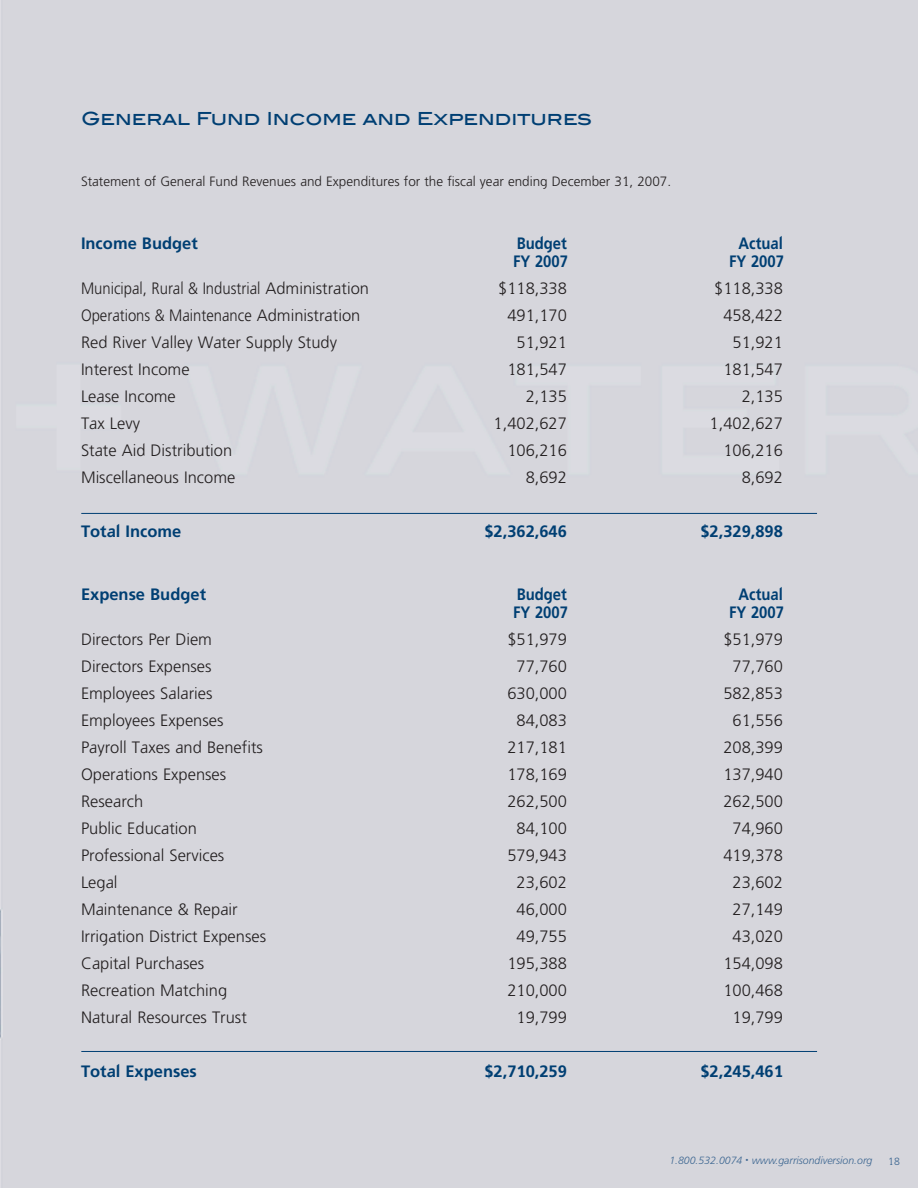
<style>
.page{position:relative;width:918px;height:1188px;background:#fff}
.page>*{position:absolute;margin:0;border:0;box-sizing:border-box;transform-origin:0 0}
.t1{font:18px "Blair Md ITCTT Medium";color:#003f73}
.t2{font:300 16.5px "Freeway";color:#231f20}
.t3{font:16.5px "Freeway Demi";color:#003f73}
.t4{font:300 16.5px "Freeway";color:#231f20;scale:.9 1}
.t5{font:16.5px "Freeway Demi";color:#003f73;scale:.9 1}
.t6{font:300 13.5px "Freeway";color:#231f20}
.t7{font:italic 300 10.5px "Frutiger";color:#3c6691}
.t8{font:300 10.5px "Freeway";color:#3c6691}
.s1{font-size:6px}
</style>
<div class="page">
<hr style="left:81px;top:513px;width:736px;height:1px;background:#003f73">
<hr style="left:81px;top:1051px;width:736px;height:1px;background:#003f73">
<p class="t1" style="left:81px;top:109px;width:512px">General Fund Income and Expenditures</p>
<p class="t6" style="left:81px;top:175px;width:592px">Statement of General Fund Revenues and Expenditures for the fiscal year ending December 31, 2007.</p>
<p class="t3" style="left:81px;top:236px;width:118px">Income Budget</p>
<p class="t5" style="left:517px;top:236px;width:57px">Budget</p>
<p class="t5" style="left:738px;top:236px;width:51px">Actual</p>
<p class="t5" style="left:513px;top:254px;width:62px">FY 2007</p>
<p class="t5" style="left:729px;top:254px;width:62px">FY 2007</p>
<p class="t4" style="left:81px;top:281px;width:322px">Municipal, Rural &amp; Industrial Administration</p>
<p class="t2" style="left:498px;top:281px;width:70px">$118,338</p>
<p class="t2" style="left:714px;top:281px;width:70px">$118,338</p>
<p class="t4" style="left:81px;top:308px;width:312px">Operations &amp; Maintenance Administration</p>
<p class="t2" style="left:507px;top:308px;width:61px">491,170</p>
<p class="t2" style="left:723px;top:308px;width:61px">458,422</p>
<p class="t2" style="left:81px;top:335px;width:258px">Red River Valley Water Supply Study</p>
<p class="t2" style="left:517px;top:335px;width:52px">51,921</p>
<p class="t2" style="left:733px;top:335px;width:52px">51,921</p>
<p class="t2" style="left:81px;top:362px;width:110px">Interest Income</p>
<p class="t2" style="left:507px;top:362px;width:61px">181,547</p>
<p class="t2" style="left:723px;top:362px;width:61px">181,547</p>
<p class="t2" style="left:81px;top:389px;width:96px">Lease Income</p>
<p class="t2" style="left:526px;top:389px;width:43px">2,135</p>
<p class="t2" style="left:742px;top:389px;width:43px">2,135</p>
<p class="t2" style="left:81px;top:416px;width:61px">Tax Levy</p>
<p class="t2" style="left:494px;top:416px;width:75px">1,402,627</p>
<p class="t2" style="left:710px;top:416px;width:75px">1,402,627</p>
<p class="t2" style="left:81px;top:443px;width:153px">State Aid Distribution</p>
<p class="t2" style="left:507px;top:443px;width:61px">106,216</p>
<p class="t2" style="left:723px;top:443px;width:61px">106,216</p>
<p class="t2" style="left:81px;top:470px;width:156px">Miscellaneous Income</p>
<p class="t2" style="left:526px;top:470px;width:43px">8,692</p>
<p class="t2" style="left:742px;top:470px;width:43px">8,692</p>
<p class="t3" style="left:81px;top:524px;width:102px">Total Income</p>
<p class="t3" style="left:484px;top:524px;width:84px">$2,362,646</p>
<p class="t3" style="left:700px;top:524px;width:84px">$2,329,898</p>
<p class="t3" style="left:81px;top:587px;width:127px">Expense Budget</p>
<p class="t5" style="left:517px;top:587px;width:57px">Budget</p>
<p class="t5" style="left:738px;top:587px;width:51px">Actual</p>
<p class="t5" style="left:513px;top:605px;width:62px">FY 2007</p>
<p class="t5" style="left:729px;top:605px;width:62px">FY 2007</p>
<p class="t2" style="left:81px;top:632px;width:133px">Directors Per Diem</p>
<p class="t2" style="left:507px;top:632px;width:61px">$51,979</p>
<p class="t2" style="left:723px;top:632px;width:61px">$51,979</p>
<p class="t2" style="left:81px;top:659px;width:132px">Directors Expenses</p>
<p class="t2" style="left:517px;top:659px;width:52px">77,760</p>
<p class="t2" style="left:733px;top:659px;width:52px">77,760</p>
<p class="t2" style="left:81px;top:686px;width:133px">Employees Salaries</p>
<p class="t2" style="left:507px;top:686px;width:61px">630,000</p>
<p class="t2" style="left:723px;top:686px;width:61px">582,853</p>
<p class="t2" style="left:81px;top:713px;width:144px">Employees Expenses</p>
<p class="t2" style="left:517px;top:713px;width:52px">84,083</p>
<p class="t2" style="left:733px;top:713px;width:52px">61,556</p>
<p class="t2" style="left:81px;top:740px;width:183px">Payroll Taxes and Benefits</p>
<p class="t2" style="left:507px;top:740px;width:61px">217,181</p>
<p class="t2" style="left:723px;top:740px;width:61px">208,399</p>
<p class="t2" style="left:81px;top:767px;width:147px">Operations Expenses</p>
<p class="t2" style="left:507px;top:767px;width:61px">178,169</p>
<p class="t2" style="left:723px;top:767px;width:61px">137,940</p>
<p class="t2" style="left:81px;top:794px;width:64px">Research</p>
<p class="t2" style="left:507px;top:794px;width:61px">262,500</p>
<p class="t2" style="left:723px;top:794px;width:61px">262,500</p>
<p class="t2" style="left:81px;top:821px;width:117px">Public Education</p>
<p class="t2" style="left:517px;top:821px;width:52px">84,100</p>
<p class="t2" style="left:733px;top:821px;width:52px">74,960</p>
<p class="t2" style="left:81px;top:848px;width:145px">Professional Services</p>
<p class="t2" style="left:507px;top:848px;width:61px">579,943</p>
<p class="t2" style="left:723px;top:848px;width:61px">419,378</p>
<p class="t2" style="left:81px;top:875px;width:38px">Legal</p>
<p class="t2" style="left:517px;top:875px;width:52px">23,602</p>
<p class="t2" style="left:733px;top:875px;width:52px">23,602</p>
<p class="t2" style="left:81px;top:902px;width:158px">Maintenance &amp; Repair</p>
<p class="t2" style="left:517px;top:902px;width:52px">46,000</p>
<p class="t2" style="left:733px;top:902px;width:52px">27,149</p>
<p class="t2" style="left:81px;top:929px;width:187px">Irrigation District Expenses</p>
<p class="t2" style="left:517px;top:929px;width:52px">49,755</p>
<p class="t2" style="left:733px;top:929px;width:52px">43,020</p>
<p class="t2" style="left:81px;top:956px;width:125px">Capital Purchases</p>
<p class="t2" style="left:507px;top:956px;width:61px">195,388</p>
<p class="t2" style="left:723px;top:956px;width:61px">154,098</p>
<p class="t2" style="left:81px;top:983px;width:148px">Recreation Matching</p>
<p class="t2" style="left:507px;top:983px;width:61px">210,000</p>
<p class="t2" style="left:723px;top:983px;width:61px">100,468</p>
<p class="t2" style="left:81px;top:1010px;width:167px">Natural Resources Trust</p>
<p class="t2" style="left:517px;top:1010px;width:52px">19,799</p>
<p class="t2" style="left:733px;top:1010px;width:52px">19,799</p>
<p class="t3" style="left:81px;top:1064px;width:117px">Total Expenses</p>
<p class="t3" style="left:484px;top:1064px;width:84px">$2,710,259</p>
<p class="t3" style="left:700px;top:1064px;width:84px">$2,245,461</p>
<p class="t7" style="left:669px;top:1156px;width:204px">1.800.532.0074 <span class="s1">•</span> www.garrisondiversion.org</p>
<p class="t8" style="left:888px;top:1157px;width:13px">18</p>
</div>
